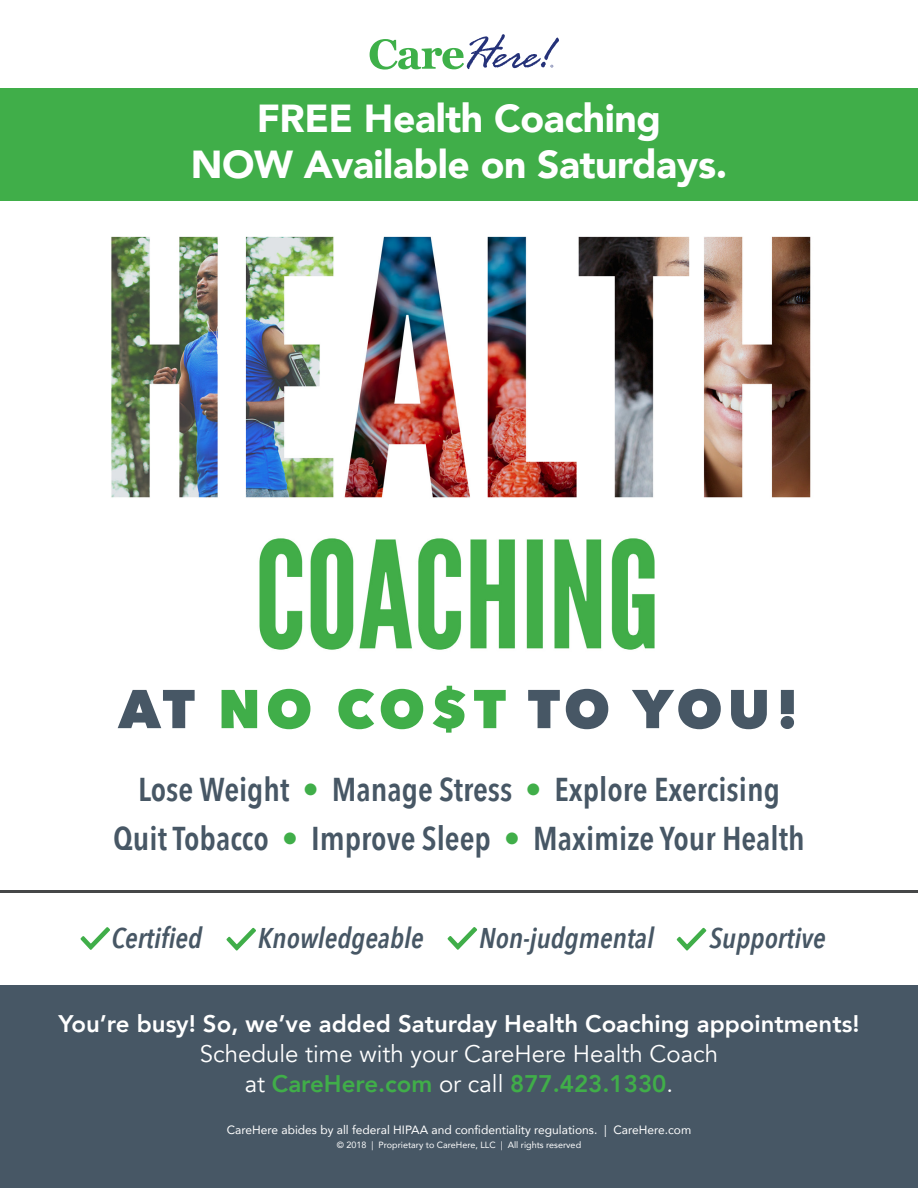
<style>
.page{position:relative;width:918px;height:1188px;background:#fff}
.page>*{position:absolute;margin:0;border:0;box-sizing:border-box;transform-origin:0 0}
.t1{font:800 54px "Avenir Next";letter-spacing:.08em;color:#475765}
.t2{font:900 39px "Avenir";letter-spacing:-.01em;color:#fff}
.t3{font:600 33px "Avenir Next Condensed";color:#475765}
.t4{font:italic 600 28.5px "Avenir Next Condensed";color:#475765}
.t5{font:800 24px "Avenir";color:#fff}
.t6{font:24px "Avenir";color:#fff}
.t7{font:800 24px "Avenir";color:#40ae49}
.t8{font:12px "Avenir";color:#fff}
.t9{font:9px "Avenir";color:#fff}
.s1{color:#40ae49}
.s2{font-weight:400;color:#fff}
</style>
<div class="page">
<hr style="left:0;top:890px;width:918px;height:2px;background:#464748">
<div style="left:0;top:986px;width:918px;height:202px;background:#475765"></div>
<div style="left:0;top:88px;width:918px;height:113px;background:#40ae49"></div>
<img style="left:111px;top:236px;width:700px;height:414px">
<svg style="left:677px;top:928px;width:29px;height:23px"></svg>
<svg style="left:227px;top:928px;width:29px;height:23px"></svg>
<svg style="left:448px;top:927px;width:29px;height:23px"></svg>
<svg style="left:81px;top:927px;width:29px;height:23px"></svg>
<svg style="left:370px;top:34px;width:189px;height:36px"></svg>
<p class="t2" style="left:257px;top:85px;width:406px">FREE Health Coaching</p>
<p class="t2" style="left:191px;top:131px;width:538px">NOW Available on Saturdays.</p>
<p class="t1" style="left:119px;top:676px;width:682px">AT <span class="s1">NO CO$T</span> TO YOU!</p>
<p class="t3" style="left:138px;top:761px;width:643px">Lose Weight <span class="s1">•</span> Manage Stress <span class="s1">•</span> Explore Exercising</p>
<p class="t3" style="left:113px;top:810px;width:693px">Quit Tobacco <span class="s1">•</span> Improve Sleep <span class="s1">•</span> Maximize Your Health</p>
<p class="t4" style="left:111px;top:921px;width:92px">Certified</p>
<p class="t4" style="left:258px;top:921px;width:168px">Knowledgeable</p>
<p class="t4" style="left:479px;top:921px;width:176px">Non-judgmental</p>
<p class="t4" style="left:710px;top:921px;width:118px">Supportive</p>
<p class="t5" style="left:59px;top:1005px;width:802px">You’re busy! So, we’ve added Saturday Health Coaching appointments!</p>
<p class="t6" style="left:200px;top:1039px;width:520px">Schedule time with your CareHere Health Coach</p>
<p class="t7" style="left:245px;top:1065px;width:430px"><span class="s2">at</span> CareHere.com <span class="s2">or call</span> 877.423.1330<span class="s2">.</span></p>
<p class="t8" style="left:227px;top:1121px;width:466px">CareHere abides by all federal HIPAA and confidentiality regulations. | CareHere.com</p>
<p class="t9" style="left:337px;top:1138px;width:246px">© 2018 | Proprietary to CareHere, LLC | All rights reserved</p>
</div>
